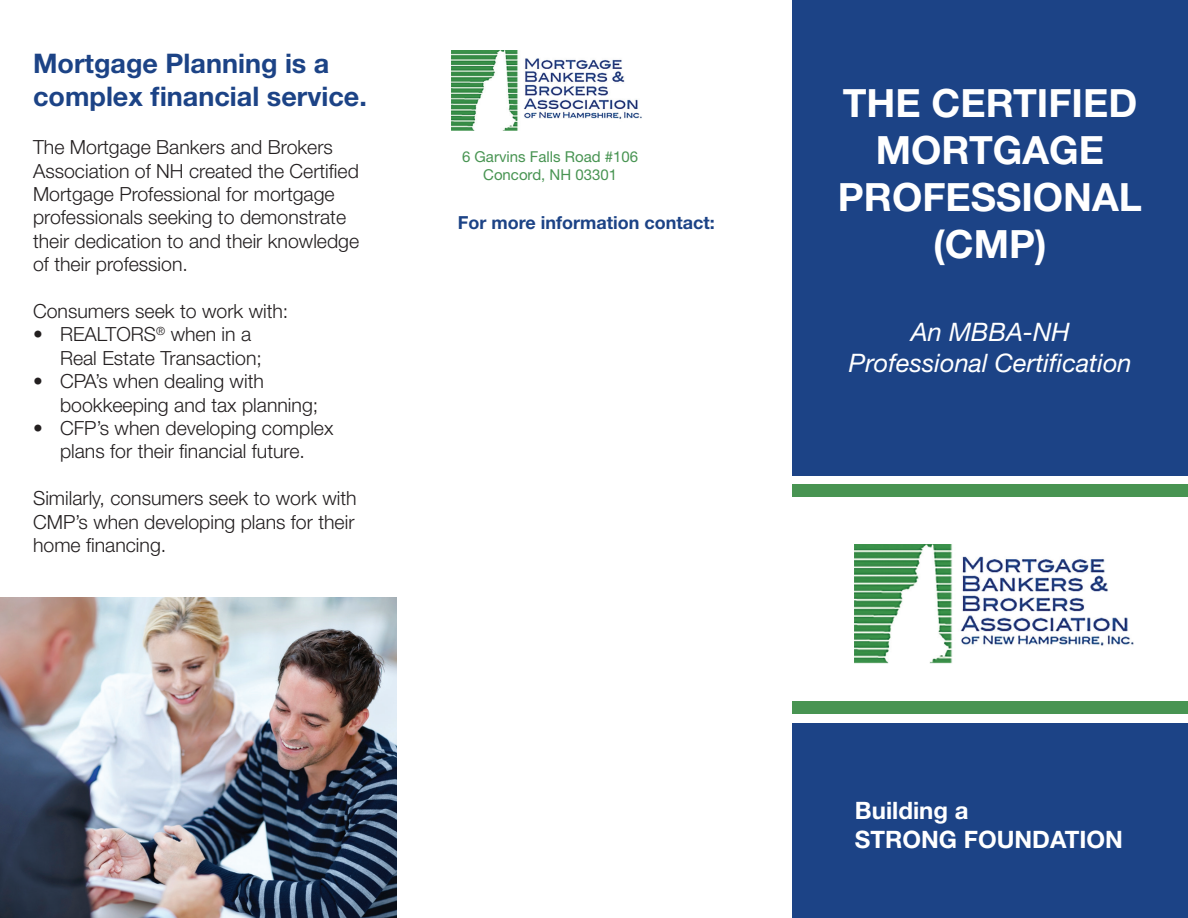
<style>
.page{position:relative;width:1188px;height:918px;background:#fff}
.page>*{position:absolute;margin:0;border:0;box-sizing:border-box;transform-origin:0 0}
.t1{font:700 39px/46.8px "Helvetica Neue LT Std";color:#fff;text-align:center}
.t2{font:700 27px/32.4px "Helvetica Neue LT Std";color:#1c4386}
.t3{font:italic 25.5px/30.6px "Helvetica Neue LT Std";color:#fff;text-align:center}
.t4{font:700 24px/28.8px "Helvetica Neue LT Std";color:#fff}
.t5{font:300 19.5px/23.4px "Helvetica Neue LT Std";color:#231f20}
.t6{font:700 18px "Helvetica Neue LT Std";color:#1c4386}
.t7{font:15px/18px "Helvetica Neue LT Std";color:#489452;text-align:center}
</style>
<div class="page">
<img style="left:452px;top:51px;width:190px;height:80px">
<img style="left:855px;top:544px;width:279px;height:120px">
<div style="left:793px;top:0;width:395px;height:475px;background:#1c4386"></div>
<div style="left:793px;top:484px;width:395px;height:12px;background:#489452"></div>
<div style="left:793px;top:701px;width:395px;height:13px;background:#489452"></div>
<div style="left:793px;top:723px;width:395px;height:195px;background:#1c4386"></div>
<img style="left:0;top:597px;width:396px;height:321px">
<h2 class="t2" style="left:33px;top:47px;width:335px">Mortgage Planning is a complex financial service.</h2>
<p class="t5" style="left:33px;top:135px;width:328px">The Mortgage Bankers and Brokers Association of NH created the Certified Mortgage Professional for mortgage professionals seeking to demonstrate their dedication to and their knowledge of their profession.</p>
<p class="t5" style="left:33px;top:299px;width:257px">Consumers seek to work with:</p>
<p class="t5" style="left:60px;top:322px;width:203px;text-indent:-27px">• REALTORS<sup>®</sup> when in a<br>Real Estate Transaction;</p>
<p class="t5" style="left:60px;top:369px;width:260px;text-indent:-27px">• CPA’s when dealing with bookkeeping and tax planning;</p>
<p class="t5" style="left:33px;top:416px;width:302px;text-align:center">• CFP’s when developing complex plans for their financial future.</p>
<p class="t5" style="left:33px;top:486px;width:325px;text-align:justify">Similarly, consumers seek to work with CMP’s when developing plans for their home financing.</p>
<p class="t7" style="left:462px;top:148px;width:178px">6 Garvins Falls Road #106<br>Concord, NH 03301</p>
<p class="t6" style="left:458px;top:211px;width:258px">For more information contact:</p>
<h1 class="t1" style="left:838px;top:79px;width:306px">THE CERTIFIED<br>MORTGAGE<br>PROFESSIONAL (CMP)</h1>
<h3 class="t3" style="left:849px;top:316px;width:284px">An MBBA-NH<br>Professional Certification</h3>
<p class="t4" style="left:855px;top:795px;width:270px">Building a<br>STRONG FOUNDATION</p>
</div>
